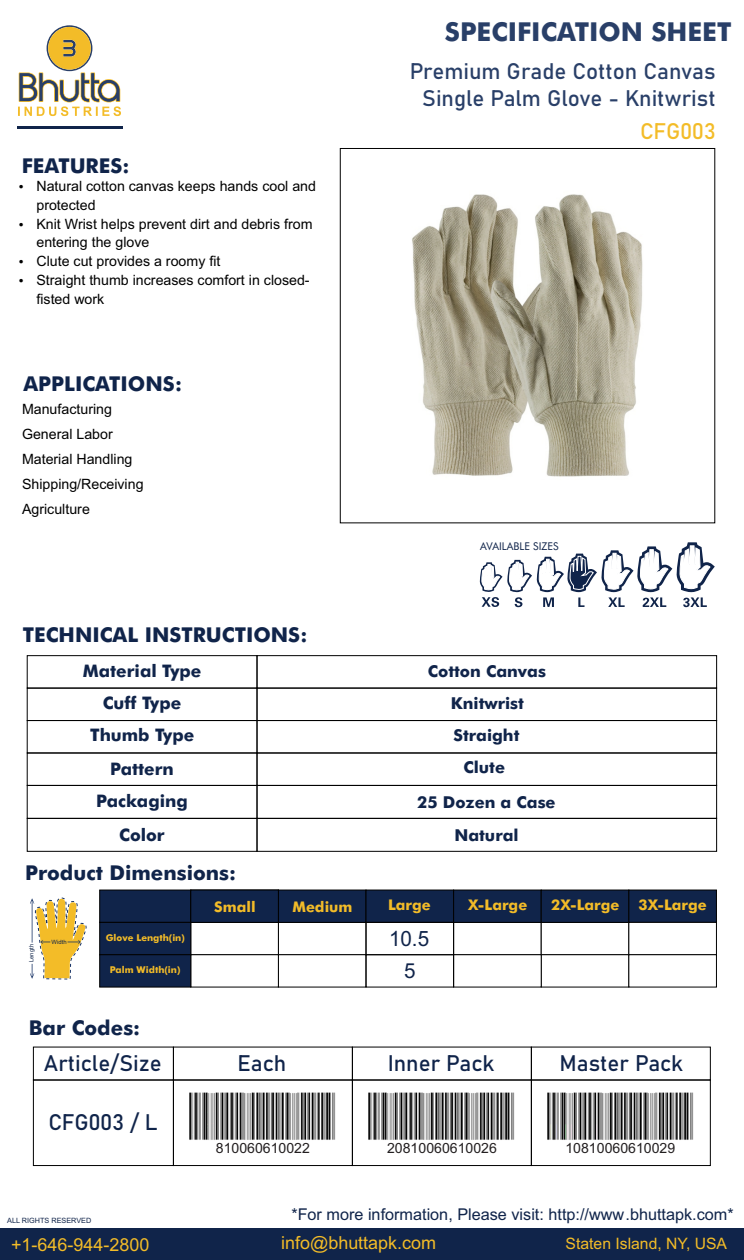
<style>
.page{position:relative;width:744px;height:1260px;background:#fff}
.page>*{position:absolute;margin:0;border:0;box-sizing:border-box;transform-origin:0 0}
.t1{font:700 26.12px "Futura BT";color:#293f68}
.t2{font:22.25px/26.8px "Bahnschrift";color:#293f68;text-align:center}
.t3{font:22.25px "Bahnschrift";color:#10244a}
.t4{font:22.25px "Bahnschrift";letter-spacing:-.01em;color:#f3bc28}
.t5{font:21.12px "Arial";color:#10244a}
.t6{font:20.62px "Arial";color:#10244a}
.t7{font:700 20.5px "Futura BT";color:#10244a}
.t8{font:18px "Arial";color:#f3bc28}
.t9{font:700 17.25px "Futura BT";color:#10244a}
.t10{font:700 16.38px "Futura BT";color:#10244a}
.t11{font:16.25px "Arial";color:#10244a}
.t12{font:15.75px "Arial";color:#f3bc28}
.t13{font:700 14.62px "Futura BT";color:#f3bc28}
.t14{font:14.25px/18.9px "Arial";color:#000}
.t15{font:14.12px "Arial";color:#231f20}
.t16{font:10.75px "Futura BT";color:#10244a}
.t17{font:700 9.38px "Futura BT";color:#f3bc28}
.t18{font:7.25px "Arial";color:#10244a}
.t19{font:5.88px "Arial";color:#10244a}
</style>
<div class="page">
<div style="left:33px;top:1080px;width:141px;height:86px;border:1px solid #000"></div>
<div style="left:531px;top:1080px;width:179px;height:86px;border:1px solid #000"></div>
<div style="left:352px;top:1080px;width:180px;height:86px;border:1px solid #000"></div>
<div style="left:173px;top:1080px;width:180px;height:86px;border:1px solid #000"></div>
<img style="left:548px;top:1093px;width:146px;height:47px">
<img style="left:369px;top:1093px;width:146px;height:47px">
<img style="left:190px;top:1093px;width:146px;height:47px">
<div style="left:541px;top:954px;width:88px;height:33px;background:#fff;border:1px solid #000"></div>
<div style="left:278px;top:954px;width:88px;height:33px;background:#fff;border:1px solid #000"></div>
<div style="left:190px;top:954px;width:89px;height:33px;background:#fff;border:1px solid #000"></div>
<div style="left:453px;top:954px;width:88px;height:33px;background:#fff;border:1px solid #000"></div>
<div style="left:99px;top:890px;width:92px;height:33px;background:#10244a;border:1px solid #000"></div>
<div style="left:99px;top:922px;width:92px;height:33px;background:#10244a;border:1px solid #000"></div>
<div style="left:99px;top:954px;width:92px;height:33px;background:#10244a;border:1px solid #000"></div>
<svg style="left:30px;top:898px;width:56px;height:82px"></svg>
<div style="left:278px;top:890px;width:88px;height:33px;background:#10244a;border:1px solid #000"></div>
<div style="left:366px;top:890px;width:88px;height:33px;background:#10244a;border:1px solid #000"></div>
<div style="left:453px;top:890px;width:88px;height:33px;background:#10244a;border:1px solid #000"></div>
<div style="left:541px;top:890px;width:88px;height:33px;background:#10244a;border:1px solid #000"></div>
<div style="left:366px;top:922px;width:88px;height:33px;border:1px solid #000"></div>
<div style="left:366px;top:954px;width:88px;height:33px;border:1px solid #000"></div>
<div style="left:628px;top:890px;width:89px;height:33px;background:#10244a;border:1px solid #000"></div>
<div style="left:190px;top:890px;width:89px;height:33px;background:#10244a;border:1px solid #000"></div>
<div style="left:628px;top:922px;width:89px;height:33px;background:#fff;border:1px solid #000"></div>
<div style="left:628px;top:954px;width:89px;height:33px;background:#fff;border:1px solid #000"></div>
<div style="left:0;top:1228px;width:744px;height:32px;background:#10244a"></div>
<svg style="left:18px;top:25px;width:103px;height:91px"></svg>
<hr style="left:17px;top:126px;width:105px;height:3px;background:#10244a">
<div style="left:340px;top:148px;width:375px;height:375px;border:1px solid #000"></div>
<svg style="left:479px;top:542px;width:236px;height:65px"></svg>
<div style="left:27px;top:655px;width:230px;height:33px;border:1px solid #000"></div>
<div style="left:257px;top:655px;width:460px;height:33px;border:1px solid #000"></div>
<div style="left:27px;top:688px;width:230px;height:33px;border:1px solid #000"></div>
<div style="left:257px;top:688px;width:460px;height:33px;border:1px solid #000"></div>
<div style="left:27px;top:720px;width:230px;height:33px;border:1px solid #000"></div>
<div style="left:257px;top:720px;width:460px;height:33px;border:1px solid #000"></div>
<div style="left:27px;top:753px;width:230px;height:33px;border:1px solid #000"></div>
<div style="left:257px;top:753px;width:460px;height:33px;border:1px solid #000"></div>
<div style="left:257px;top:818px;width:460px;height:34px;border:1px solid #000"></div>
<div style="left:27px;top:818px;width:230px;height:34px;border:1px solid #000"></div>
<img style="left:412px;top:194px;width:231px;height:283px">
<h1 class="t1" style="left:445px;top:21px;width:288px">SPECIFICATION SHEET</h1>
<h3 class="t7" style="left:22px;top:157px;width:109px">FEATURES:</h3>
<p class="t14" style="left:36px;top:178px;width:281px">Natural cotton canvas keeps hands cool and protected</p>
<p class="t14" style="left:36px;top:215px;width:278px">Knit Wrist helps prevent dirt and debris from entering the glove</p>
<p class="t14" style="left:36px;top:253px;width:275px">Clute cut provides a roomy fit<br>Straight thumb increases comfort in closed&shy;fisted work</p>
<h3 class="t7" style="left:23px;top:376px;width:160px">APPLICATIONS:</h3>
<p class="t14" style="left:22px;top:398px;width:123px;line-height:25px">Manufacturing<br>General Labor<br>Material Handling<br>Shipping/Receiving<br>Agriculture</p>
<h3 class="t7" style="left:23px;top:626px;width:286px">TECHNICAL INSTRUCTIONS:</h3>
<p class="t9" style="left:83px;top:663px;width:120px">Material Type</p>
<p class="t9" style="left:103px;top:696px;width:80px">Cuff Type</p>
<p class="t9" style="left:90px;top:728px;width:106px">Thumb Type</p>
<p class="t9" style="left:110px;top:762px;width:65px">Pattern</p>
<p class="t9" style="left:96px;top:793px;width:93px">Packaging</p>
<h2 class="t2" style="left:410px;top:59px;width:307px">Premium Grade Cotton Canvas<br>Single Palm Glove - Knitwrist</h2>
<h2 class="t4" style="left:640px;top:122px;width:77px">CFG003</h2>
<p class="t16" style="left:480px;top:542px;width:80px">AVAILABLE SIZES</p>
<p class="t10" style="left:428px;top:665px;width:120px">Cotton Canvas</p>
<p class="t10" style="left:451px;top:696px;width:74px">Knitwrist</p>
<p class="t10" style="left:453px;top:729px;width:67px">Straight</p>
<p class="t10" style="left:463px;top:761px;width:43px">Clute</p>
<p class="t10" style="left:417px;top:796px;width:140px">25 Dozen a Case</p>
<p class="t9" style="left:119px;top:828px;width:47px">Color</p>
<p class="t10" style="left:454px;top:828px;width:66px">Natural</p>
<h3 class="t7" style="left:25px;top:864px;width:213px">Product Dimensions:</h3>
<p class="t19" style="left:29px;top:962px;width:19px;rotate:-90deg">Length</p>
<p class="t19" style="left:52px;top:940px;width:17px">Width</p>
<p class="t17" style="left:106px;top:934px;width:81px">Glove Length(in)</p>
<p class="t17" style="left:110px;top:966px;width:72px">Palm Width(in)</p>
<h3 class="t7" style="left:29px;top:1019px;width:113px">Bar Codes:</h3>
<p class="t13" style="left:214px;top:901px;width:43px">Small</p>
<p class="t13" style="left:292px;top:901px;width:61px">Medium</p>
<p class="t13" style="left:388px;top:899px;width:44px">Large</p>
<p class="t13" style="left:468px;top:899px;width:61px">X-Large</p>
<p class="t13" style="left:551px;top:899px;width:70px">2X-Large</p>
<p class="t13" style="left:638px;top:899px;width:70px">3X-Large</p>
<h3 class="t5" style="left:389px;top:931px;width:42px">10.5</h3>
<h3 class="t6" style="left:404px;top:963px;width:13px">5</h3>
<h2 class="t3" style="left:44px;top:1053px;width:119px">Article/Size</h2>
<h2 class="t3" style="left:238px;top:1054px;width:50px">Each</h2>
<h2 class="t3" style="left:388px;top:1054px;width:108px">Inner Pack</h2>
<h2 class="t3" style="left:559px;top:1053px;width:125px">Master Pack</h2>
<h2 class="t3" style="left:48px;top:1112px;width:111px">CFG003 / L</h2>
<p class="t18" style="left:7px;top:1218px;width:86px">ALL RIGHTS RESERVED</p>
<p class="t15" style="left:216px;top:1143px;width:96px">810060610022</p>
<p class="t15" style="left:387px;top:1143px;width:111px">20810060610026</p>
<p class="t15" style="left:565px;top:1143px;width:111px">10810060610029</p>
<p class="t11" style="left:291px;top:1208px;width:444px">*For more information, Please visit: http://www.bhuttapk.com*</p>
<p class="t8" style="left:11px;top:1237px;width:140px">+1-646-944-2800</p>
<p class="t8" style="left:281px;top:1236px;width:156px">info@bhuttapk.com</p>
<p class="t12" style="left:565px;top:1237px;width:163px">Staten Island, NY, USA</p>
</div>
